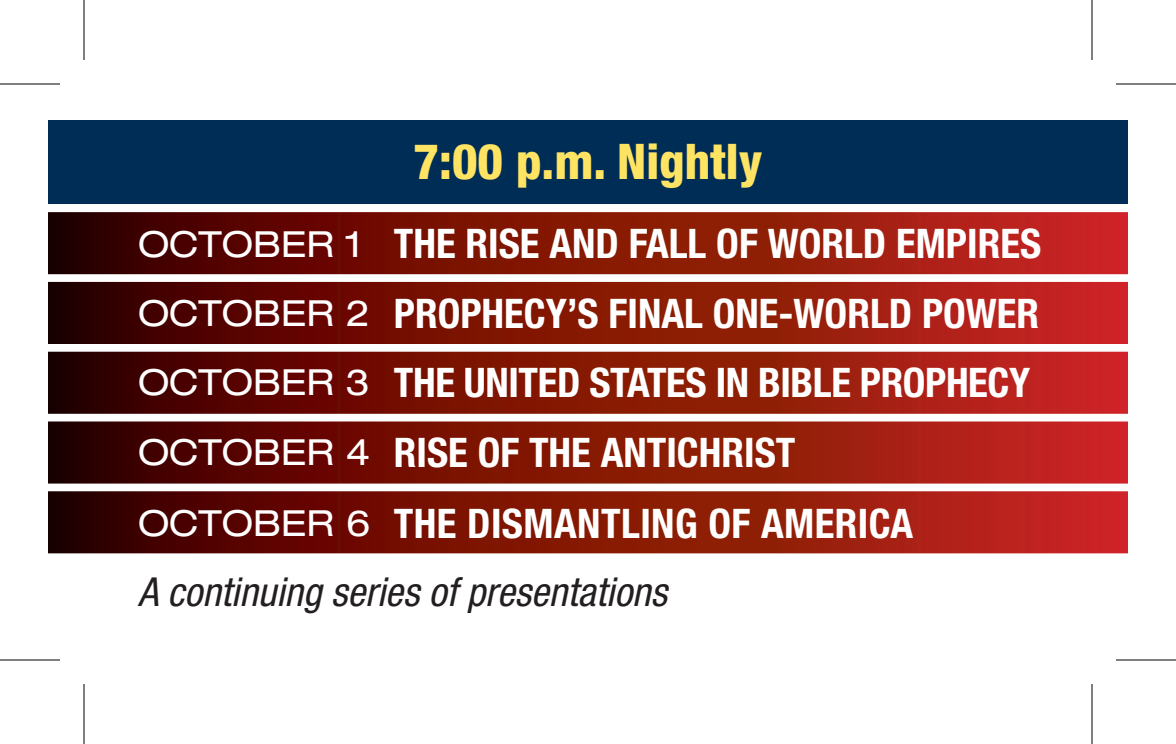
<style>
.page{position:relative;width:1176px;height:744px;background:#fff}
.page>*{position:absolute;margin:0;border:0;box-sizing:border-box;transform-origin:0 0}
.t1{font:800 condensed 49.2px "Helvetica Neue LT Pro";color:#ffe464}
.t2{font:700 condensed 40.8px/69.6px "Helvetica Neue LT Std";color:#fff;text-align:justify}
.t3{font:italic condensed 40px "Helvetica Neue LT Pro";color:#231f20}
.t4{font:expanded 36px/69.2px "Helvetica Neue LT Pro";color:#fff}
</style>
<div class="page">
<svg style="left:48px;top:212px;width:1080px;height:62px;background:#811409"></svg>
<svg style="left:48px;top:282px;width:1080px;height:62px;background:#801408"></svg>
<svg style="left:48px;top:352px;width:1080px;height:62px;background:#811409"></svg>
<svg style="left:48px;top:422px;width:1080px;height:62px;background:#81150a"></svg>
<svg style="left:48px;top:491px;width:1080px;height:62px;background:#811509"></svg>
<div style="left:48px;top:121px;width:1080px;height:83px;background:#002d56"></div>
<hr style="left:0;top:83px;width:60px;height:2px;background:#000">
<hr style="left:1116px;top:83px;width:60px;height:2px;background:#000">
<hr style="left:0;top:659px;width:60px;height:2px;background:#000">
<hr style="left:1116px;top:659px;width:60px;height:2px;background:#000">
<hr style="left:83px;top:0;width:2px;height:60px;background:#000">
<hr style="left:83px;top:684px;width:2px;height:60px;background:#000">
<hr style="left:1091px;top:0;width:2px;height:60px;background:#000">
<hr style="left:1091px;top:684px;width:2px;height:60px;background:#000">
<p class="t4" style="left:138px;top:208px;width:234px">OCTOBER 1<br>OCTOBER 2<br>OCTOBER 3</p>
<p class="t1" style="left:414px;top:132px;width:350px">7:00 p.m. Nightly</p>
<p class="t2" style="left:394px;top:208px;width:649px">THE RISE AND FALL OF WORLD EMPIRES PROPHECY’S FINAL ONE-WORLD POWER THE UNITED STATES IN BIBLE PROPHECY</p>
<p class="t4" style="left:138px;top:416px;width:234px;line-height:70.8px">OCTOBER 4<br>OCTOBER 6</p>
<p class="t2" style="left:394px;top:417px;width:521px;line-height:70.8px">RISE OF THE ANTICHRIST<br>THE DISMANTLING OF AMERICA</p>
<p class="t3" style="left:138px;top:568px;width:530px">A continuing series of presentations</p>
</div>
